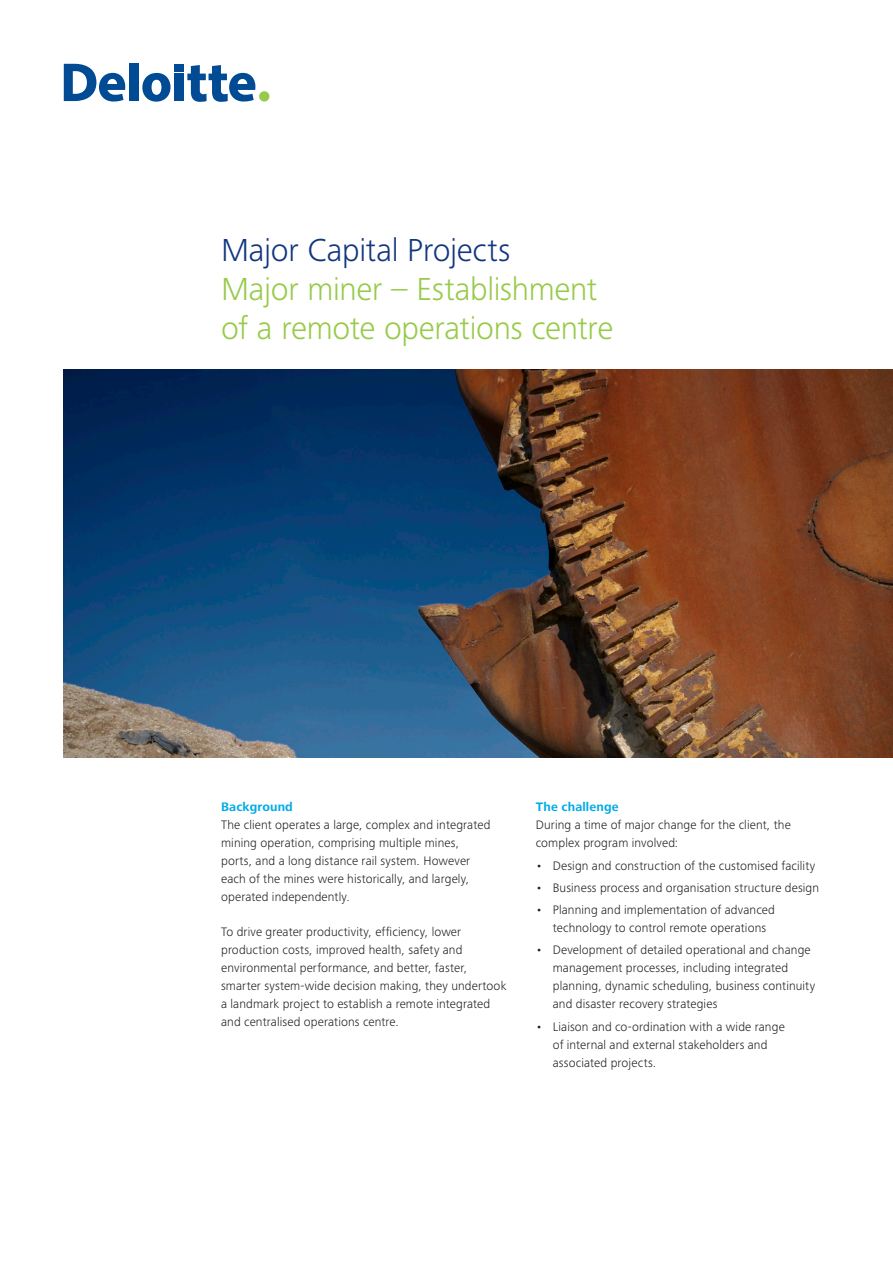
<style>
.page{position:relative;width:893px;height:1263px;background:#fff}
.page>*{position:absolute;margin:0;border:0;box-sizing:border-box;transform-origin:0 0}
.A_Head__30-50pt___AH{font:300 33px/39px "Frutiger Next Pro";letter-spacing:-.01em;color:#97ca49}
.A_Head__30-50pt___AH-2{font:300 33px "Frutiger Next Pro";letter-spacing:-.01em;color:#11367e}
.Bullets__mutliple_li{font:300 12.75px/18px "Frutiger Next Pro";letter-spacing:.01em;color:#231f20}
.s1{font-weight:700;color:#00abe7}
</style>
<div class="page">
<div style="left:259px;top:91px;width:10px;height:11px;background:#97ca49;border-radius:50%"></div>
<svg style="left:142px;top:73px;width:29px;height:29px"></svg>
<div style="left:129px;top:64px;width:9px;height:37px;background:#014a94"></div>
<div style="left:175px;top:74px;width:9px;height:27px;background:#014a94"></div>
<div style="left:175px;top:64px;width:9px;height:7px;background:#014a94"></div>
<svg style="left:64px;top:64px;width:61px;height:38px"></svg>
<svg style="left:187px;top:65px;width:68px;height:37px"></svg>
<img style="left:64px;top:369px;width:829px;height:388px">
<p class="A_Head__30-50pt___AH-2" style="left:221px;top:232px;width:291px">Major Capital Projects</p>
<p class="A_Head__30-50pt___AH" style="left:221px;top:270px;width:393px">Major miner – Establishment of a remote operations centre</p>
<p class="Bullets__mutliple_li" style="left:221px;top:798px;width:271px"><span class="s1">Background<br></span>The client operates a large, complex and integrated mining operation, comprising multiple mines, ports, and a long distance rail system. However each of the mines were historically, and largely, operated independently.</p>
<p class="Bullets__mutliple_li" style="left:221px;top:923px;width:287px">To drive greater productivity, efficiency, lower production costs, improved health, safety and environmental performance, and better, faster, smarter system-wide decision making, they undertook a landmark project to establish a remote integrated and centralised operations centre.</p>
<p class="Bullets__mutliple_li" style="left:536px;top:798px;width:256px"><span class="s1">The challenge<br></span>During a time of major change for the client, the complex program involved:</p>
<p class="Bullets__mutliple_li" style="left:536px;top:856px;width:281px">• Design and construction of the customised facility</p>
<p class="Bullets__mutliple_li" style="left:536px;top:879px;width:285px">• Business process and organisation structure design</p>
<p class="Bullets__mutliple_li" style="left:553px;top:901px;width:224px;text-indent:-17px">• Planning and implementation of advanced technology to control remote operations</p>
<p class="Bullets__mutliple_li" style="left:553px;top:941px;width:264px;text-indent:-17px">• Development of detailed operational and change management processes, including integrated planning, dynamic scheduling, business continuity and disaster recovery strategies</p>
<p class="Bullets__mutliple_li" style="left:553px;top:1017px;width:233px;text-indent:-17px">• Liaison and co-ordination with a wide range of internal and external stakeholders and associated projects.</p>
</div>
